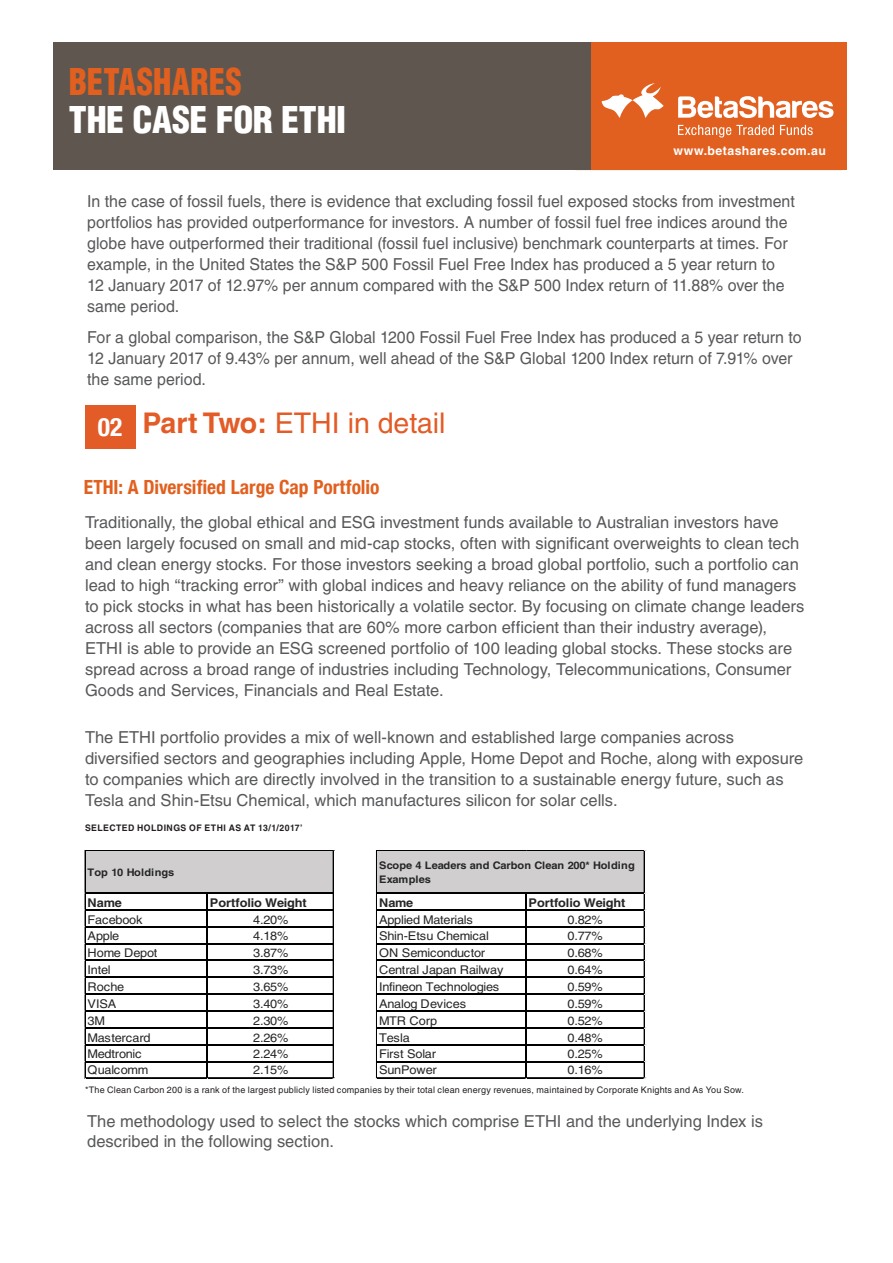
<style>
.page{position:relative;width:893px;height:1263px;background:#fff}
.page>*{position:absolute;margin:0;border:0;box-sizing:border-box;transform-origin:0 0}
.t1{font:900 condensed 36px "Helvetica LT Std";letter-spacing:-.01em;color:#fff}
.t2{font:900 condensed 36px "Helvetica LT Std";letter-spacing:.005em;color:#e1601f;scale:.91 1}
.t3{font:28.5px "Helvetica LT Std";color:#e35b26}
.t4{font:700 condensed 25.5px "Helvetica Neue LT Com";color:#fff}
.Fact_-_Summary_Subhe{font:700 condensed 19.5px "Helvetica Neue LT Com";color:#e1601f}
.Fact_-_Summary_Subhe-2{font:16.5px/21px "Helvetica LT Std";color:#57585a}
.Fact_-_Body_copy{font:16.5px/21px "Helvetica LT Std";color:#57585a}
.t5{font:700 12.3px "Helvetica LT Std";letter-spacing:.035em;color:#fff}
.t6{font:12px "Helvetica LT Std";letter-spacing:-.025em;color:#262626;scale:1.06 1}
.t7{font:700 12px "Helvetica LT Std";letter-spacing:-.01em;color:#262626;scale:1.06 1}
.t8{font:700 10.5px/13.6px "Helvetica LT Std";letter-spacing:.005em;color:#262626;scale:1.06 1}
.Fact_-_Body_copy-2{font:9px "Helvetica LT Std";letter-spacing:.02em;color:#231f20}
.Fact_-_Body_copy-3{font:700 9px "Helvetica LT Std";letter-spacing:.05em;color:#231f20}
.s1{font-weight:700}
</style>
<div class="page">
<div style="left:85px;top:405px;width:50px;height:44px;background:#e35b26"></div>
<div style="left:86px;top:851px;width:248px;height:43px;background:#d0cece"></div>
<div style="left:376px;top:851px;width:269px;height:43px;background:#d0cece"></div>
<hr style="left:86px;top:850px;width:248px;height:1px;background:#000">
<hr style="left:377px;top:850px;width:268px;height:1px;background:#000">
<hr style="left:85px;top:850px;width:1px;height:42px;background:#000">
<hr style="left:85px;top:892px;width:249px;height:2px;background:#000">
<hr style="left:333px;top:851px;width:1px;height:41px;background:#000">
<hr style="left:376px;top:850px;width:1px;height:42px;background:#000">
<hr style="left:376px;top:892px;width:269px;height:2px;background:#000">
<hr style="left:644px;top:851px;width:1px;height:41px;background:#000">
<hr style="left:85px;top:909px;width:249px;height:2px;background:#000">
<hr style="left:376px;top:909px;width:269px;height:2px;background:#000">
<hr style="left:85px;top:926px;width:249px;height:1px;background:#000">
<hr style="left:376px;top:926px;width:269px;height:1px;background:#000">
<hr style="left:85px;top:943px;width:249px;height:1px;background:#000">
<hr style="left:376px;top:943px;width:269px;height:1px;background:#000">
<hr style="left:85px;top:960px;width:249px;height:1px;background:#000">
<hr style="left:376px;top:960px;width:269px;height:1px;background:#000">
<hr style="left:85px;top:976px;width:249px;height:2px;background:#000">
<hr style="left:376px;top:976px;width:269px;height:2px;background:#000">
<hr style="left:85px;top:993px;width:249px;height:2px;background:#000">
<hr style="left:376px;top:993px;width:269px;height:2px;background:#000">
<hr style="left:85px;top:1010px;width:249px;height:2px;background:#000">
<hr style="left:376px;top:1010px;width:269px;height:2px;background:#000">
<hr style="left:85px;top:1027px;width:249px;height:2px;background:#000">
<hr style="left:376px;top:1027px;width:269px;height:2px;background:#000">
<hr style="left:85px;top:1044px;width:249px;height:1px;background:#000">
<hr style="left:376px;top:1044px;width:269px;height:1px;background:#000">
<hr style="left:85px;top:1061px;width:249px;height:1px;background:#000">
<hr style="left:376px;top:1061px;width:269px;height:1px;background:#000">
<hr style="left:86px;top:1077px;width:121px;height:1px;background:#000">
<hr style="left:207px;top:894px;width:1px;height:184px;background:#000">
<hr style="left:208px;top:1077px;width:126px;height:1px;background:#000">
<hr style="left:377px;top:1077px;width:148px;height:1px;background:#000">
<hr style="left:525px;top:894px;width:2px;height:184px;background:#000">
<hr style="left:527px;top:1077px;width:118px;height:1px;background:#000">
<svg style="left:85px;top:894px;width:1px;height:185px"></svg>
<svg style="left:333px;top:894px;width:1px;height:185px"></svg>
<svg style="left:376px;top:894px;width:1px;height:185px"></svg>
<svg style="left:644px;top:893px;width:2px;height:186px"></svg>
<div style="left:576px;top:43px;width:270px;height:127px;background:#e1601f"></div>
<div style="left:53px;top:43px;width:538px;height:127px;background:#5f574f"></div>
<svg style="left:601px;top:83px;width:63px;height:35px"></svg>
<svg style="left:678px;top:96px;width:155px;height:42px"></svg>
<p class="t2" style="left:69px;top:59px;width:192px">BETASHARES</p>
<p class="t1" style="left:69px;top:97px;width:279px">THE CASE FOR ETHI</p>
<p class="t5" style="left:673px;top:143px;width:154px">www.betashares.com.au</p>
<p class="Fact_-_Body_copy" style="left:87px;top:190px;width:709px">In the case of fossil fuels, there is evidence that excluding fossil fuel exposed stocks from investment portfolios has provided outperformance for investors. A number of fossil fuel free indices around the globe have outperformed their traditional (fossil fuel inclusive) benchmark counterparts at times. For example, in the United States the S&amp;P 500 Fossil Fuel Free Index has produced a 5 year return to 12 January 2017 of 12.97% per annum compared with the S&amp;P 500 Index return of 11.88% over the same period.</p>
<p class="Fact_-_Body_copy" style="left:87px;top:327px;width:716px">For a global comparison, the S&amp;P Global 1200 Fossil Fuel Free Index has produced a 5 year return to<br>12 January 2017 of 9.43% per annum, well ahead of the S&amp;P Global 1200 Index return of 7.91% over the same period.</p>
<p class="t4" style="left:98px;top:412px;width:26px">02</p>
<p class="t3" style="left:142px;top:406px;width:305px"><span class="s1">Part Two:</span> ETHI in detail</p>
<p class="Fact_-_Summary_Subhe" style="left:84px;top:476px;width:297px">ETHI: A Diversified Large Cap Portfolio</p>
<p class="Fact_-_Summary_Subhe-2" style="left:85px;top:512px;width:721px">Traditionally, the global ethical and ESG investment funds available to Australian investors have been largely focused on small and mid-cap stocks, often with significant overweights to clean tech and clean energy stocks. For those investors seeking a broad global portfolio, such a portfolio can lead to high “tracking error” with global indices and heavy reliance on the ability of fund managers to pick stocks in what has been historically a volatile sector. By focusing on climate change leaders across all sectors (companies that are 60% more carbon efficient than their industry average), ETHI is able to provide an ESG screened portfolio of 100 leading global stocks. These stocks are spread across a broad range of industries including Technology, Telecommunications, Consumer Goods and Services, Financials and Real Estate.</p>
<p class="Fact_-_Summary_Subhe-2" style="left:85px;top:726px;width:720px">The ETHI portfolio provides a mix of well-known and established large companies across diversified sectors and geographies including Apple, Home Depot and Roche, along with exposure to companies which are directly involved in the transition to a sustainable energy future, such as Tesla and Shin-Etsu Chemical, which manufactures silicon for solar cells.</p>
<p class="Fact_-_Body_copy-3" style="left:85px;top:823px;width:219px">SELECTED HOLDINGS OF ETHI AS AT 13/1/2017’</p>
<p class="t8" style="left:379px;top:858px;width:243px">Scope 4 Leaders and Carbon Clean 200* Holding<br>Examples</p>
<p class="t8" style="left:88px;top:865px;width:83px">Top 10 Holdings</p>
<p class="t7" style="left:88px;top:895px;width:34px">Name</p>
<p class="t7" style="left:210px;top:895px;width:93px">Portfolio Weight</p>
<p class="t7" style="left:379px;top:895px;width:34px">Name</p>
<p class="t7" style="left:529px;top:895px;width:93px">Portfolio Weight</p>
<p class="t6" style="left:88px;top:912px;width:53px">Facebook</p>
<p class="t6" style="left:253px;top:912px;width:35px">4.20%</p>
<p class="t6" style="left:379px;top:912px;width:90px">Applied Materials</p>
<p class="t6" style="left:568px;top:912px;width:35px">0.82%</p>
<p class="t6" style="left:88px;top:929px;width:31px">Apple</p>
<p class="t6" style="left:253px;top:929px;width:35px">4.18%</p>
<p class="t6" style="left:379px;top:929px;width:105px">Shin-Etsu Chemical</p>
<p class="t6" style="left:568px;top:929px;width:35px">0.77%</p>
<p class="t6" style="left:88px;top:946px;width:67px">Home Depot</p>
<p class="t6" style="left:253px;top:946px;width:35px">3.87%</p>
<p class="t6" style="left:379px;top:946px;width:102px">ON Semiconductor</p>
<p class="t6" style="left:568px;top:946px;width:35px">0.68%</p>
<p class="t6" style="left:88px;top:963px;width:23px">Intel</p>
<p class="t6" style="left:253px;top:963px;width:35px">3.73%</p>
<p class="t6" style="left:379px;top:963px;width:119px">Central Japan Railway</p>
<p class="t6" style="left:568px;top:963px;width:35px">0.64%</p>
<p class="t6" style="left:88px;top:980px;width:36px">Roche</p>
<p class="t6" style="left:253px;top:980px;width:35px">3.65%</p>
<p class="t6" style="left:379px;top:980px;width:115px">Infineon Technologies</p>
<p class="t6" style="left:568px;top:980px;width:35px">0.59%</p>
<p class="t6" style="left:88px;top:997px;width:29px">VISA</p>
<p class="t6" style="left:253px;top:997px;width:35px">3.40%</p>
<p class="t6" style="left:379px;top:997px;width:84px">Analog Devices</p>
<p class="t6" style="left:568px;top:997px;width:35px">0.59%</p>
<p class="t6" style="left:88px;top:1013px;width:18px">3M</p>
<p class="t6" style="left:253px;top:1013px;width:35px">2.30%</p>
<p class="t6" style="left:379px;top:1013px;width:56px">MTR Corp</p>
<p class="t6" style="left:568px;top:1013px;width:35px">0.52%</p>
<p class="t6" style="left:88px;top:1030px;width:61px">Mastercard</p>
<p class="t6" style="left:253px;top:1030px;width:35px">2.26%</p>
<p class="t6" style="left:379px;top:1030px;width:31px">Tesla</p>
<p class="t6" style="left:568px;top:1030px;width:35px">0.48%</p>
<p class="t6" style="left:88px;top:1047px;width:52px">Medtronic</p>
<p class="t6" style="left:253px;top:1047px;width:35px">2.24%</p>
<p class="t6" style="left:379px;top:1047px;width:55px">First Solar</p>
<p class="t6" style="left:568px;top:1047px;width:35px">0.25%</p>
<p class="t6" style="left:88px;top:1063px;width:59px">Qualcomm</p>
<p class="t6" style="left:253px;top:1063px;width:35px">2.15%</p>
<p class="t6" style="left:379px;top:1063px;width:56px">SunPower</p>
<p class="t6" style="left:568px;top:1063px;width:35px">0.16%</p>
<p class="Fact_-_Body_copy-2" style="left:85px;top:1084px;width:660px">*The Clean Carbon 200 is a rank of the largest publicly listed companies by their total clean energy revenues, maintained by Corporate Knights and As You Sow.</p>
<p class="Fact_-_Summary_Subhe-2" style="left:87px;top:1111px;width:677px;line-height:20.2px">The methodology used to select the stocks which comprise ETHI and the underlying Index is described in the following section.</p>
</div>
